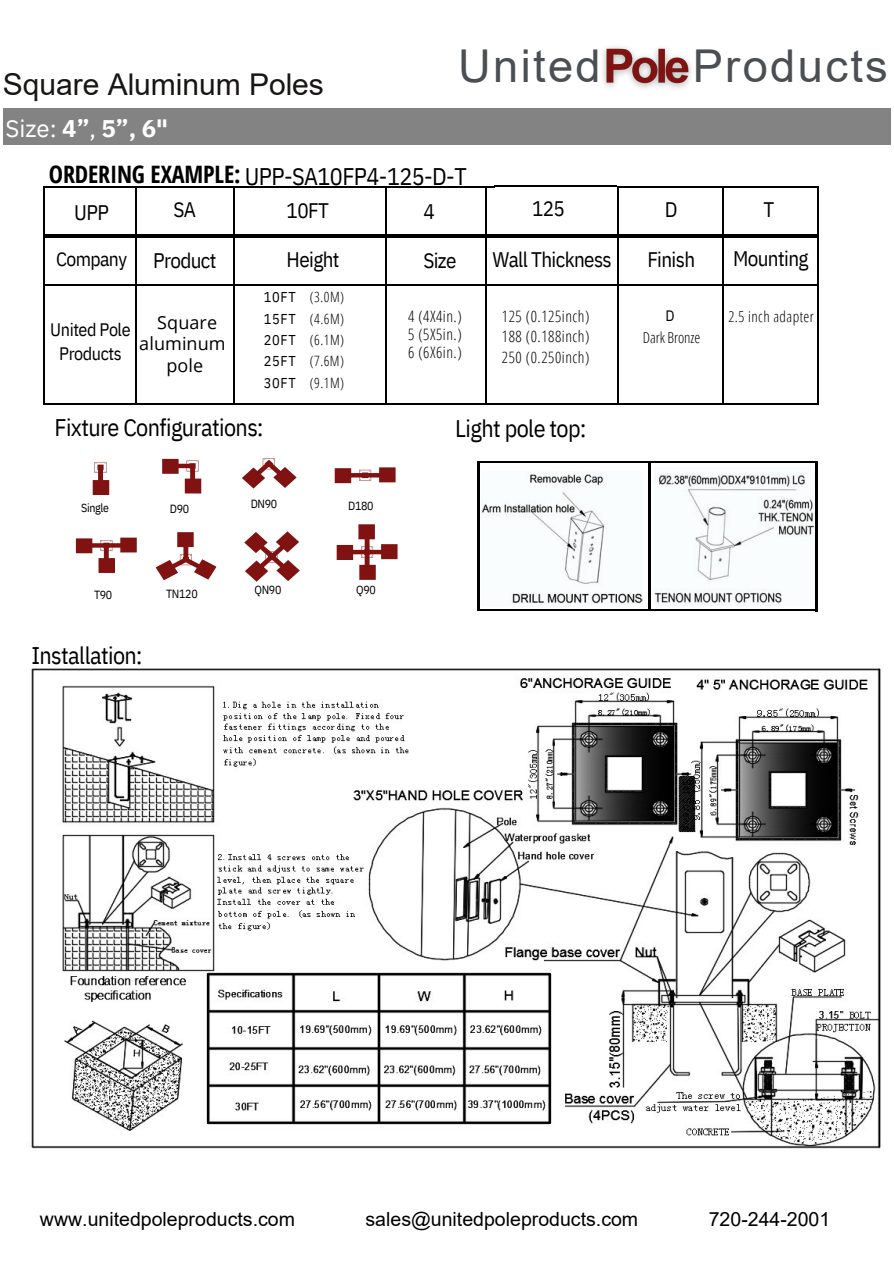
<style>
.page{position:relative;width:894px;height:1264px;background:#fff}
.page>*{position:absolute;margin:0;border:0;box-sizing:border-box;transform-origin:0 0}
.t1{font:45.3px "Arial";letter-spacing:.05em;color:#4b4e52}
.t2{font:30px "Arial";color:#171615}
.t3{font:24px "IBM Plex Sans Cond";letter-spacing:-.025em;color:#000}
.t4{font:700 24px "IBM Plex Sans";color:#fff}
.t5{font:21px "IBM Plex Sans Cond";letter-spacing:-.03em;color:#000}
.t6{font:19.5px "Arial";color:#000}
.t7{font:19.5px "IBM Plex Sans Cond";letter-spacing:-.03em;color:#000}
.t8{font:18px/21.5px "Open Sans";letter-spacing:.005em;color:#000;text-align:center}
.t9{font:18px/24.8px "IBM Plex Sans Cond";letter-spacing:-.025em;color:#000;text-align:center}
.t10{font:300 15.75px/20.2px "Open Sans Condensed";letter-spacing:.035em;color:#000}
.t11{font:300 15px "Open Sans Condensed";letter-spacing:.03em;color:#000}
.t12{font:300 15px "Open Sans Condensed";letter-spacing:-.005em;color:#000}
.t13{font:15px "IBM Plex Sans Cond";color:#000}
.t14{font:300 14.25px/21.5px "Open Sans Condensed";letter-spacing:.035em;color:#000;text-align:justify}
.t15{font:14.25px/21.5px "IBM Plex Sans Cond";letter-spacing:.045em;color:#000}
.t16{font:11.85px "IBM Plex Sans Cond";letter-spacing:-.025em;color:#000}
.s1{font-weight:400}
.s2{font-family:"Open Sans Condensed";font-weight:700}
</style>
<div class="page">
<svg style="left:93px;top:462px;width:16px;height:33px"></svg>
<svg style="left:76px;top:537px;width:61px;height:36px"></svg>
<svg style="left:156px;top:532px;width:60px;height:48px"></svg>
<svg style="left:162px;top:459px;width:39px;height:34px"></svg>
<svg style="left:242px;top:458px;width:54px;height:30px"></svg>
<svg style="left:244px;top:531px;width:56px;height:50px"></svg>
<svg style="left:334px;top:467px;width:61px;height:16px"></svg>
<svg style="left:336px;top:524px;width:61px;height:56px"></svg>
<hr style="left:478px;top:609px;width:338px;height:2px;background:#000">
<hr style="left:477px;top:461px;width:2px;height:150px;background:#000">
<hr style="left:647px;top:462px;width:3px;height:148px;background:#000">
<hr style="left:815px;top:461px;width:2px;height:150px;background:#000">
<hr style="left:477px;top:461px;width:340px;height:2px;background:#000">
<hr style="left:44px;top:186px;width:153px;height:1px;background:#000">
<hr style="left:199px;top:186px;width:89px;height:1px;background:#000">
<hr style="left:290px;top:186px;width:95px;height:1px;background:#000">
<hr style="left:386px;top:186px;width:107px;height:1px;background:#000">
<hr style="left:494px;top:186px;width:123px;height:1px;background:#000">
<hr style="left:618px;top:186px;width:104px;height:1px;background:#000">
<hr style="left:44px;top:234px;width:153px;height:3px;background:#000">
<hr style="left:197px;top:234px;width:91px;height:3px;background:#000">
<hr style="left:288px;top:234px;width:97px;height:3px;background:#000">
<hr style="left:385px;top:234px;width:108px;height:3px;background:#000">
<hr style="left:493px;top:234px;width:124px;height:3px;background:#000">
<hr style="left:617px;top:234px;width:105px;height:3px;background:#000">
<hr style="left:291px;top:237px;width:94px;height:1px;background:#000">
<hr style="left:388px;top:237px;width:105px;height:1px;background:#000">
<hr style="left:496px;top:237px;width:121px;height:1px;background:#000">
<hr style="left:620px;top:237px;width:102px;height:1px;background:#000">
<hr style="left:44px;top:284px;width:153px;height:2px;background:#000">
<hr style="left:199px;top:284px;width:89px;height:2px;background:#000">
<hr style="left:290px;top:284px;width:95px;height:2px;background:#000">
<hr style="left:386px;top:284px;width:107px;height:2px;background:#000">
<hr style="left:494px;top:284px;width:123px;height:2px;background:#000">
<hr style="left:618px;top:284px;width:104px;height:2px;background:#000">
<hr style="left:43px;top:403px;width:342px;height:1px;background:#000">
<hr style="left:386px;top:403px;width:107px;height:1px;background:#000">
<hr style="left:492px;top:403px;width:125px;height:1px;background:#000">
<hr style="left:618px;top:403px;width:104px;height:1px;background:#000">
<hr style="left:233px;top:187px;width:1px;height:217px;background:#000">
<hr style="left:385px;top:187px;width:1px;height:47px;background:#000">
<hr style="left:385px;top:238px;width:1px;height:46px;background:#000">
<hr style="left:385px;top:286px;width:1px;height:118px;background:#000">
<hr style="left:485px;top:187px;width:2px;height:217px;background:#000">
<hr style="left:617px;top:187px;width:1px;height:47px;background:#000">
<hr style="left:617px;top:238px;width:1px;height:46px;background:#000">
<hr style="left:617px;top:286px;width:1px;height:118px;background:#000">
<hr style="left:723px;top:186px;width:94px;height:1px;background:#000">
<hr style="left:721px;top:234px;width:96px;height:3px;background:#000">
<hr style="left:723px;top:284px;width:95px;height:2px;background:#000">
<hr style="left:722px;top:403px;width:97px;height:1px;background:#000">
<hr style="left:817px;top:186px;width:1px;height:217px;background:#000">
<hr style="left:721px;top:187px;width:2px;height:217px;background:#000">
<img style="left:481px;top:473px;width:161px;height:131px">
<img style="left:654px;top:473px;width:159px;height:132px">
<hr style="left:44px;top:187px;width:1px;height:216px;background:#000">
<hr style="left:135px;top:187px;width:2px;height:216px;background:#000">
<img style="left:31px;top:668px;width:850px;height:481px">
<div style="left:4px;top:108px;width:886px;height:37px;background:#838383"></div>
<img style="left:603px;top:47px;width:89px;height:42px">
<p class="t2" style="left:3px;top:68px;width:322px">Square Aluminum Poles</p>
<p class="t4" style="left:6px;top:112px;width:164px"><span class="s1">Size:</span> 4”<span class="s1">,</span> 5”, 6"</p>
<p class="t1" style="left:458px;top:41px;width:144px">United</p>
<p class="t1" style="left:692px;top:41px;width:196px">Products</p>
<p class="t3" style="left:49px;top:160px;width:419px"><span class="s2">ORDERING EXAMPLE:</span> UPP-SA10FP4-125-D-T</p>
<p class="t5" style="left:286px;top:196px;width:44px">10FT</p>
<p class="t5" style="left:286px;top:246px;width:54px">Height</p>
<p class="t5" style="left:173px;top:195px;width:24px">SA</p>
<p class="t5" style="left:153px;top:246px;width:65px">Product</p>
<p class="t5" style="left:423px;top:197px;width:13px">4</p>
<p class="t5" style="left:423px;top:247px;width:35px">Size</p>
<p class="t5" style="left:74px;top:198px;width:36px">UPP</p>
<p class="t7" style="left:56px;top:246px;width:73px">Company</p>
<p class="t5" style="left:532px;top:194px;width:34px">125</p>
<p class="t5" style="left:492px;top:245px;width:121px">Wall Thickness</p>
<p class="t5" style="left:664px;top:196px;width:14px">D</p>
<p class="t5" style="left:647px;top:245px;width:49px">Finish</p>
<p class="t5" style="left:763px;top:195px;width:12px">T</p>
<p class="t5" style="left:733px;top:245px;width:77px">Mounting</p>
<p class="t14" style="left:310px;top:286px;width:36px">(3.0M) (4.6M) (6.1M)</p>
<p class="t14" style="left:310px;top:350px;width:36px">(7.6M)</p>
<p class="t14" style="left:310px;top:371px;width:36px">(9.1M)</p>
<p class="t15" style="left:264px;top:286px;width:33px">10FT<br>15FT</p>
<p class="t15" style="left:264px;top:329px;width:33px">20FT</p>
<p class="t15" style="left:264px;top:350px;width:33px">25FT</p>
<p class="t15" style="left:264px;top:372px;width:33px">30FT</p>
<p class="t10" style="left:408px;top:306px;width:55px">4 (4X4in.)</p>
<p class="t11" style="left:728px;top:305px;width:87px">2.5 inch adapter</p>
<p class="t10" style="left:408px;top:325px;width:55px;line-height:18px">5 (5X5in.)<br>6 (6X6in.)</p>
<p class="t10" style="left:502px;top:306px;width:89px;text-align:justify">125 (0.125inch)<br>188 (0.188inch)<br>250 (0.250inch)</p>
<p class="t13" style="left:665px;top:305px;width:11px">D</p>
<p class="t8" style="left:139px;top:311px;width:88px">Square aluminum</p>
<p class="t8" style="left:166px;top:354px;width:38px">pole</p>
<p class="t9" style="left:50px;top:316px;width:82px">United Pole<br>Products</p>
<p class="t12" style="left:642px;top:327px;width:59px">Dark Bronze</p>
<p class="t3" style="left:54px;top:411px;width:210px">Fixture Configurations:</p>
<p class="t3" style="left:455px;top:412px;width:132px">Light pole top:</p>
<p class="t16" style="left:81px;top:500px;width:29px">Single</p>
<p class="t16" style="left:170px;top:500px;width:21px">D90</p>
<p class="t16" style="left:94px;top:587px;width:20px">T90</p>
<p class="t3" style="left:31px;top:639px;width:113px">Installation:</p>
<p class="t16" style="left:166px;top:585px;width:33px">TN120</p>
<p class="t16" style="left:251px;top:496px;width:28px">DN90</p>
<p class="t16" style="left:254px;top:581px;width:28px">QN90</p>
<p class="t16" style="left:348px;top:497px;width:27px">D180</p>
<p class="t16" style="left:356px;top:581px;width:21px">Q90</p>
<p class="t6" style="left:40px;top:1207px;width:256px">www.unitedpoleproducts.com</p>
<p class="t6" style="left:365px;top:1207px;width:274px">sales@unitedpoleproducts.com</p>
<p class="t6" style="left:708px;top:1207px;width:123px">720-244-2001</p>
</div>
